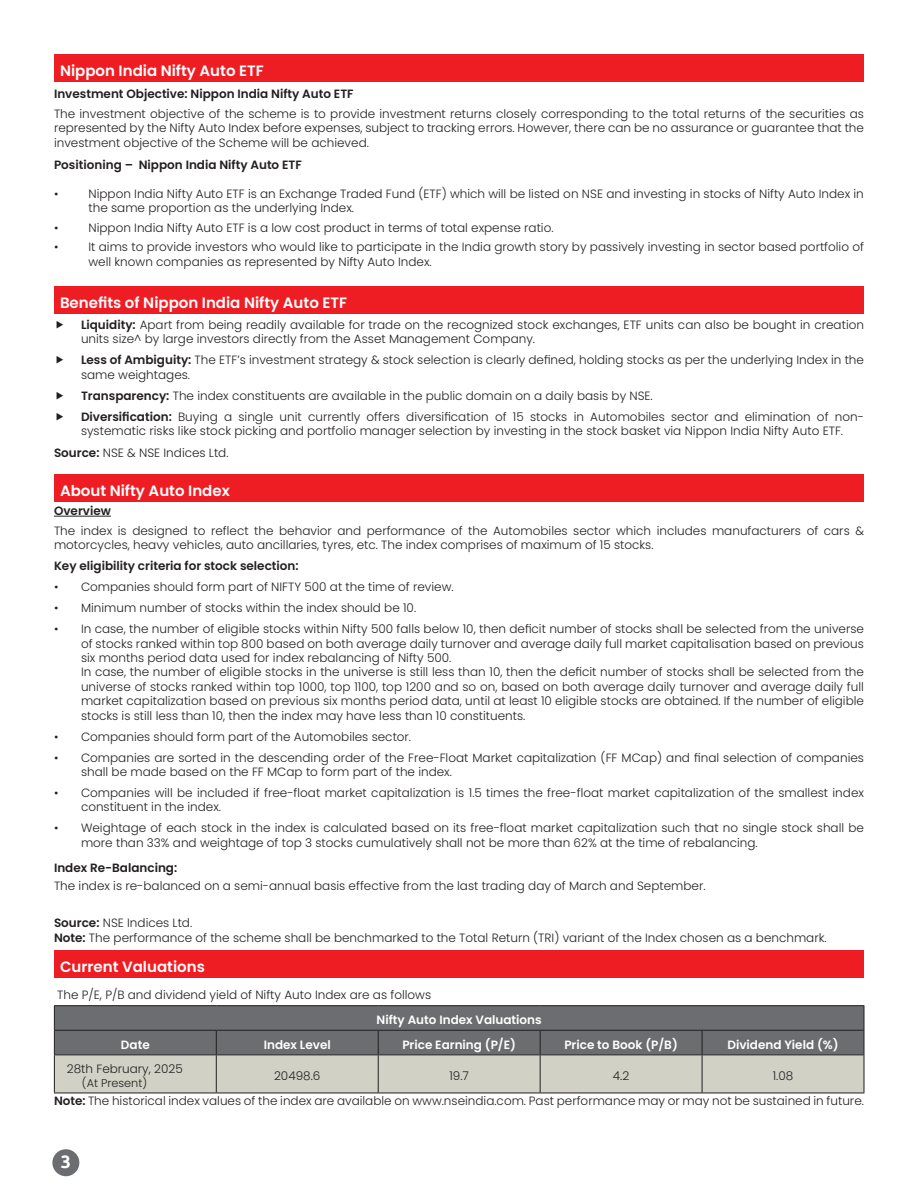
<style>
.page{position:relative;width:918px;height:1188px;background:#fff}
.page>*{position:absolute;margin:0;border:0;box-sizing:border-box;transform-origin:0 0}
.t1{font:700 18px "Ubuntu";color:#fff}
.t2{font:600 15px "Poppins";color:#fff}
.t3{font:300 12px/14.4px "Poppins";color:#231f20}
.t4{font:600 12px "Poppins";color:#231f20}
.t5{font:600 12px "Poppins";color:#fff}
.t6{font:300 11.25px "Poppins";color:#231f20}
.s1{font-weight:600}
</style>
<div class="page">
<div style="left:52px;top:1149px;width:27px;height:27px;background:#6c6d70;border-radius:50%"></div>
<hr style="left:54px;top:516px;width:57px;height:1px;background:#231f20">
<div style="left:54px;top:54px;width:810px;height:28px;background:#ee1d23"></div>
<div style="left:54px;top:286px;width:810px;height:28px;background:#ee1d23"></div>
<div style="left:54px;top:474px;width:810px;height:28px;background:#ee1d23"></div>
<div style="left:54px;top:951px;width:810px;height:27px;background:#ee1d23"></div>
<hr style="left:54px;top:1005px;width:162px;height:1px;background:#231f20">
<hr style="left:216px;top:1005px;width:162px;height:1px;background:#231f20">
<hr style="left:378px;top:1005px;width:162px;height:1px;background:#231f20">
<hr style="left:540px;top:1005px;width:162px;height:1px;background:#231f20">
<hr style="left:702px;top:1005px;width:162px;height:1px;background:#231f20">
<hr style="left:54px;top:1093px;width:162px;height:1px;background:#231f20">
<hr style="left:216px;top:1093px;width:162px;height:1px;background:#231f20">
<hr style="left:378px;top:1093px;width:162px;height:1px;background:#231f20">
<hr style="left:540px;top:1093px;width:162px;height:1px;background:#231f20">
<hr style="left:702px;top:1093px;width:162px;height:1px;background:#231f20">
<svg style="left:54px;top:1006px;width:811px;height:87px;background:#949491"></svg>
<hr style="left:54px;top:1055px;width:1px;height:38px;background:#231f20">
<hr style="left:216px;top:1055px;width:1px;height:38px;background:#231f20">
<hr style="left:378px;top:1055px;width:1px;height:38px;background:#231f20">
<hr style="left:540px;top:1055px;width:1px;height:38px;background:#231f20">
<hr style="left:702px;top:1055px;width:1px;height:38px;background:#231f20">
<hr style="left:864px;top:1055px;width:1px;height:38px;background:#231f20">
<p class="t2" style="left:60px;top:62px;width:205px">Nippon India Nifty Auto ETF</p>
<p class="t4" style="left:54px;top:87px;width:301px">Investment Objective: Nippon India Nifty Auto ETF</p>
<p class="t3" style="left:54px;top:106px;width:811px;text-align:justify">The investment objective of the scheme is to provide investment returns closely corresponding to the total returns of the securities as represented by the Nifty Auto Index before expenses, subject to tracking errors. However, there can be no assurance or guarantee that the investment objective of the Scheme will be achieved.</p>
<p class="t4" style="left:54px;top:158px;width:249px">Positioning – Nippon India Nifty Auto ETF</p>
<p class="t3" style="left:54px;top:187px;width:6px">•</p>
<p class="t3" style="left:88px;top:187px;width:777px">Nippon India Nifty Auto ETF is an Exchange Traded Fund (ETF) which will be listed on NSE and investing in stocks of Nifty Auto Index in the same proportion as the underlying Index.</p>
<p class="t3" style="left:54px;top:220px;width:6px">•</p>
<p class="t3" style="left:88px;top:220px;width:467px">Nippon India Nifty Auto ETF is a low cost product in terms of total expense ratio.</p>
<p class="t3" style="left:54px;top:240px;width:6px">•</p>
<p class="t3" style="left:88px;top:240px;width:777px">It aims to provide investors who would like to participate in the India growth story by passively investing in sector based portfolio of well known companies as represented by Nifty Auto Index.</p>
<p class="t2" style="left:60px;top:294px;width:289px">Benefits of Nippon India Nifty Auto ETF</p>
<p class="t3" style="left:81px;top:317px;width:785px"><span class="s1">Liquidity:</span> Apart from being readily available for trade on the recognized stock exchanges, ETF units can also be bought in creation units size^ by large investors directly from the Asset Management Company.</p>
<p class="t3" style="left:81px;top:353px;width:785px"><span class="s1">Less of Ambiguity:</span> The ETF’s investment strategy &amp; stock selection is clearly defined, holding stocks as per the underlying Index in the same weightages.</p>
<p class="t3" style="left:81px;top:388px;width:573px"><span class="s1">Transparency:</span> The index constituents are available in the public domain on a daily basis by NSE.</p>
<p class="t3" style="left:81px;top:409px;width:784px"><span class="s1">Diversification:</span> Buying a single unit currently offers diversification of 15 stocks in Automobiles sector and elimination of non&shy;systematic risks like stock picking and portfolio manager selection by investing in the stock basket via Nippon India Nifty Auto ETF.</p>
<p class="t3" style="left:54px;top:446px;width:176px"><span class="s1">Source:</span> NSE &amp; NSE Indices Ltd.</p>
<p class="t2" style="left:60px;top:482px;width:171px">About Nifty Auto Index</p>
<p class="t4" style="left:54px;top:504px;width:58px">Overview</p>
<p class="t3" style="left:54px;top:523px;width:812px">The index is designed to reflect the behavior and performance of the Automobiles sector which includes manufacturers of cars &amp; motorcycles, heavy vehicles, auto ancillaries, tyres, etc. The index comprises of maximum of 15 stocks.</p>
<p class="t4" style="left:54px;top:559px;width:246px">Key eligibility criteria for stock selection:</p>
<p class="t3" style="left:54px;top:580px;width:401px">• Companies should form part of NIFTY 500 at the time of review.</p>
<p class="t3" style="left:54px;top:601px;width:364px">• Minimum number of stocks within the index should be 10.</p>
<p class="t3" style="left:81px;top:622px;width:785px;text-align:justify;text-indent:-27px">• In case, the number of eligible stocks within Nifty 500 falls below 10, then deficit number of stocks shall be selected from the universe of stocks ranked within top 800 based on both average daily turnover and average daily full market capitalisation based on previous six months period data used for index rebalancing of Nifty 500.</p>
<p class="t3" style="left:81px;top:665px;width:785px;text-align:justify">In case, the number of eligible stocks in the universe is still less than 10, then the deficit number of stocks shall be selected from the universe of stocks ranked within top 1000, top 1100, top 1200 and so on, based on both average daily turnover and average daily full market capitalization based on previous six months period data, until at least 10 eligible stocks are obtained. If the number of eligible stocks is still less than 10, then the index may have less than 10 constituents.</p>
<p class="t3" style="left:54px;top:729px;width:359px">• Companies should form part of the Automobiles sector.</p>
<p class="t3" style="left:81px;top:750px;width:785px;text-indent:-27px">• Companies are sorted in the descending order of the Free-Float Market capitalization (FF MCap) and final selection of companies shall be made based on the FF MCap to form part of the index.</p>
<p class="t3" style="left:81px;top:786px;width:784px;text-indent:-27px">• Companies will be included if free-float market capitalization is 1.5 times the free-float market capitalization of the smallest index constituent in the index.</p>
<p class="t3" style="left:81px;top:821px;width:785px;text-indent:-27px">• Weightage of each stock in the index is calculated based on its free-float market capitalization such that no single stock shall be more than 33% and weightage of top 3 stocks cumulatively shall not be more than 62% at the time of rebalancing.</p>
<p class="t4" style="left:54px;top:861px;width:125px">Index Re-Balancing:</p>
<p class="t3" style="left:54px;top:879px;width:653px">The index is re-balanced on a semi-annual basis effective from the last trading day of March and September.</p>
<p class="t3" style="left:54px;top:916px;width:140px"><span class="s1">Source:</span> NSE Indices Ltd.</p>
<p class="t3" style="left:54px;top:930px;width:774px"><span class="s1">Note:</span> The performance of the scheme shall be benchmarked to the Total Return (TRI) variant of the Index chosen as a benchmark.</p>
<p class="t2" style="left:60px;top:958px;width:146px">Current Valuations</p>
<p class="t3" style="left:57px;top:988px;width:375px">The P/E, P/B and dividend yield of Nifty Auto Index are as follows</p>
<p class="t5" style="left:377px;top:1013px;width:167px">Nifty Auto Index Valuations</p>
<p class="t5" style="left:121px;top:1038px;width:30px">Date</p>
<p class="t5" style="left:264px;top:1038px;width:68px">Index Level</p>
<p class="t5" style="left:402px;top:1038px;width:115px">Price Earning (P/E)</p>
<p class="t5" style="left:564px;top:1038px;width:115px">Price to Book (P/B)</p>
<p class="t5" style="left:727px;top:1038px;width:113px">Dividend Yield (%)</p>
<p class="t3" style="left:67px;top:1062px;width:117px">28th February, 2025</p>
<p class="t6" style="left:82px;top:1077px;width:67px">(At Present)</p>
<p class="t3" style="left:274px;top:1069px;width:48px">20498.6</p>
<p class="t3" style="left:449px;top:1069px;width:21px">19.7</p>
<p class="t3" style="left:613px;top:1069px;width:18px">4.2</p>
<p class="t3" style="left:773px;top:1069px;width:22px">1.08</p>
<p class="t3" style="left:54px;top:1094px;width:811px"><span class="s1">Note:</span> The historical index values of the index are available on www.nseindia.com. Past performance may or may not be sustained in future.</p>
<h1 class="t1" style="left:61px;top:1151px;width:12px">3</h1>
</div>
